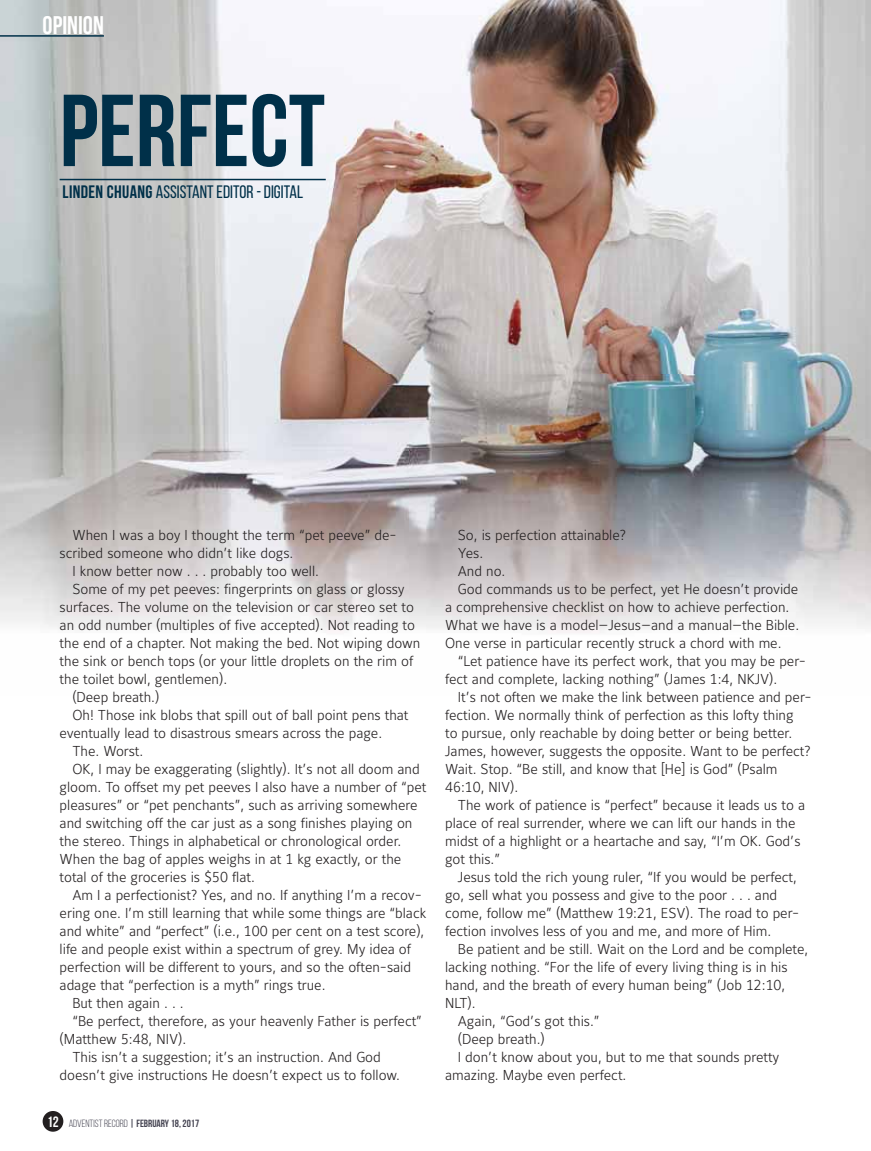
<style>
.page{position:relative;width:871px;height:1151px;background:#fff}
.page>*{position:absolute;margin:0;border:0;box-sizing:border-box;transform-origin:0 0}
.t1{font:102px "Bebas Neue";color:#003049}
.t2{font:700 25.5px "Bebas Neue";color:#fff}
.t3{font:18px "Bebas Neue";color:#003049}
.t4{font:14.25px "Maurea Light Tf";letter-spacing:-.005em;color:#231f20}
.t5{font:700 10.5px "Bebas Neue";color:#444351}
.s1{font-weight:700}
.s2{font-size:15px;color:#fff}
.s3{font-weight:400}
</style>
<div class="page">
<div style="left:43px;top:1111px;width:20px;height:20px;background:#231f20;border-radius:50%"></div>
<img style="left:0;top:0;width:870px;height:633px">
<hr style="left:0;top:35px;width:104px;height:2px;background:#003049">
<hr style="left:60px;top:179px;width:266px;height:1px;background:#003049">
<h2 class="t2" style="left:43px;top:10px;width:63px">OPINION</h2>
<h1 class="t1" style="left:60px;top:71px;width:267px">PERFECT</h1>
<p class="t3" style="left:63px;top:181px;width:242px"><span class="s1">LINDEN CHUANG</span> ASSISTANT EDITOR - DIGITAL</p>
<p class="t4" style="left:72px;top:528px;width:326px">When I was a boy I thought the term “pet peeve” de-</p>
<p class="t4" style="left:60px;top:546px;width:235px">scribed someone who didn’t like dogs.</p>
<p class="t4" style="left:72px;top:564px;width:248px">I know better now . . . probably too well.</p>
<p class="t4" style="left:72px;top:582px;width:334px">Some of my pet peeves: fingerprints on glass or glossy</p>
<p class="t4" style="left:60px;top:600px;width:356px">surfaces. The volume on the television or car stereo set to</p>
<p class="t4" style="left:60px;top:618px;width:357px">an odd number (multiples of five accepted). Not reading to</p>
<p class="t4" style="left:60px;top:636px;width:362px">the end of a chapter. Not making the bed. Not wiping down</p>
<p class="t4" style="left:60px;top:654px;width:355px">the sink or bench tops (or your little droplets on the rim of</p>
<p class="t4" style="left:60px;top:672px;width:169px">the toilet bowl, gentlemen).</p>
<p class="t4" style="left:72px;top:690px;width:88px">(Deep breath.)</p>
<p class="t4" style="left:72px;top:708px;width:337px">Oh! Those ink blobs that spill out of ball point pens that</p>
<p class="t4" style="left:60px;top:726px;width:324px">eventually lead to disastrous smears across the page.</p>
<p class="t4" style="left:72px;top:744px;width:72px">The. Worst.</p>
<p class="t4" style="left:72px;top:762px;width:349px">OK, I may be exaggerating (slightly). It’s not all doom and</p>
<p class="t4" style="left:60px;top:780px;width:368px">gloom. To offset my pet peeves I also have a number of “pet</p>
<p class="t4" style="left:60px;top:798px;width:359px">pleasures” or “pet penchants”, such as arriving somewhere</p>
<p class="t4" style="left:60px;top:816px;width:354px">and switching off the car just as a song finishes playing on</p>
<p class="t4" style="left:60px;top:834px;width:343px">the stereo. Things in alphabetical or chronological order.</p>
<p class="t4" style="left:60px;top:852px;width:343px">When the bag of apples weighs in at 1 kg exactly, or the</p>
<p class="t4" style="left:60px;top:870px;width:197px">total of the groceries is $50 flat.</p>
<p class="t4" style="left:72px;top:888px;width:351px">Am I a perfectionist? Yes, and no. If anything I’m a recov-</p>
<p class="t4" style="left:60px;top:906px;width:368px">ering one. I’m still learning that while some things are “black</p>
<p class="t4" style="left:60px;top:924px;width:366px">and white” and “perfect” (i.e., 100 per cent on a test score),</p>
<p class="t4" style="left:60px;top:942px;width:353px">life and people exist within a spectrum of grey. My idea of</p>
<p class="t4" style="left:60px;top:960px;width:353px">perfection will be different to yours, and so the often-said</p>
<p class="t4" style="left:60px;top:978px;width:267px">adage that “perfection is a myth” rings true.</p>
<p class="t4" style="left:72px;top:996px;width:113px">But then again . . .</p>
<p class="t4" style="left:72px;top:1014px;width:351px">“Be perfect, therefore, as your heavenly Father is perfect”</p>
<p class="t4" style="left:60px;top:1032px;width:128px">(Matthew 5:48, NIV).</p>
<p class="t4" style="left:72px;top:1050px;width:310px">This isn’t a suggestion; it’s an instruction. And God</p>
<p class="t4" style="left:60px;top:1068px;width:342px">doesn’t give instructions He doesn’t expect us to follow.</p>
<p class="t5" style="left:47px;top:1117px;width:154px"><span class="s2">12</span> <span class="s3">ADVENTIST RECORD</span> | FEBRUARY 18, 2017</p>
<p class="t4" style="left:458px;top:528px;width:169px">So, is perfection attainable?</p>
<p class="t4" style="left:458px;top:546px;width:27px">Yes.</p>
<p class="t4" style="left:458px;top:564px;width:49px">And no.</p>
<p class="t4" style="left:458px;top:582px;width:342px">God commands us to be perfect, yet He doesn’t provide</p>
<p class="t4" style="left:445px;top:600px;width:346px">a comprehensive checklist on how to achieve perfection.</p>
<p class="t4" style="left:445px;top:618px;width:355px">What we have is a model—Jesus—and a manual—the Bible.</p>
<p class="t4" style="left:445px;top:636px;width:338px">One verse in particular recently struck a chord with me.</p>
<p class="t4" style="left:458px;top:654px;width:349px">“Let patience have its perfect work, that you may be per-</p>
<p class="t4" style="left:445px;top:672px;width:334px">fect and complete, lacking nothing” (James 1:4, NKJV).</p>
<p class="t4" style="left:458px;top:690px;width:355px">It’s not often we make the link between patience and per-</p>
<p class="t4" style="left:445px;top:708px;width:350px">fection. We normally think of perfection as this lofty thing</p>
<p class="t4" style="left:445px;top:726px;width:348px">to pursue, only reachable by doing better or being better.</p>
<p class="t4" style="left:445px;top:744px;width:367px">James, however, suggests the opposite. Want to be perfect?</p>
<p class="t4" style="left:445px;top:762px;width:334px">Wait. Stop. “Be still, and know that [He] is God” (Psalm</p>
<p class="t4" style="left:445px;top:780px;width:75px">46:10, NIV).</p>
<p class="t4" style="left:458px;top:798px;width:349px">The work of patience is “perfect” because it leads us to a</p>
<p class="t4" style="left:445px;top:816px;width:352px">place of real surrender, where we can lift our hands in the</p>
<p class="t4" style="left:445px;top:834px;width:357px">midst of a highlight or a heartache and say, “I’m OK. God’s</p>
<p class="t4" style="left:445px;top:852px;width:57px">got this.”</p>
<p class="t4" style="left:458px;top:870px;width:340px">Jesus told the rich young ruler, “If you would be perfect,</p>
<p class="t4" style="left:445px;top:888px;width:333px">go, sell what you possess and give to the poor . . . and</p>
<p class="t4" style="left:445px;top:906px;width:356px">come, follow me” (Matthew 19:21, ESV). The road to per-</p>
<p class="t4" style="left:445px;top:924px;width:327px">fection involves less of you and me, and more of Him.</p>
<p class="t4" style="left:458px;top:942px;width:352px">Be patient and be still. Wait on the Lord and be complete,</p>
<p class="t4" style="left:445px;top:960px;width:344px">lacking nothing. “For the life of every living thing is in his</p>
<p class="t4" style="left:445px;top:978px;width:342px">hand, and the breath of every human being” (Job 12:10,</p>
<p class="t4" style="left:445px;top:996px;width:32px">NLT).</p>
<p class="t4" style="left:458px;top:1014px;width:143px">Again, “God’s got this.”</p>
<p class="t4" style="left:458px;top:1032px;width:88px">(Deep breath.)</p>
<p class="t4" style="left:458px;top:1050px;width:323px">I don’t know about you, but to me that sounds pretty</p>
<p class="t4" style="left:445px;top:1068px;width:183px">amazing. Maybe even perfect.</p>
</div>
